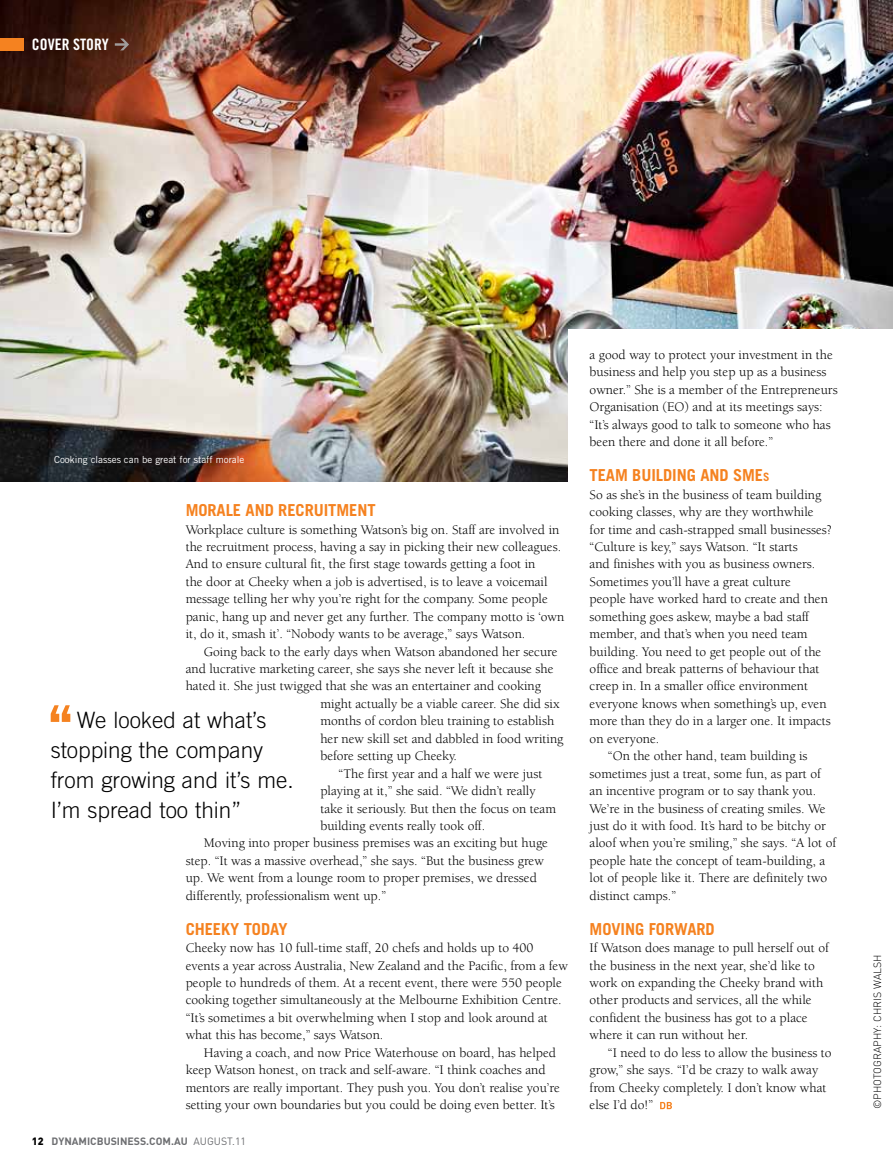
<style>
.page{position:relative;width:893px;height:1170px;background:#fff}
.page>*{position:absolute;margin:0;border:0;box-sizing:border-box;transform-origin:0 0}
.t1{font:300 22.5px/30px "Trade Gothic";color:#000}
.t2{font:700 16.5px "Trade Gothic";letter-spacing:-.005em;color:#f58220}
.t3{font:15.75px "Trade Gothic Bold Cond Twenty";color:#fff}
.t4{font:13.5px/17.4px "Berkeley";color:#000}
.t5{font:700 10.5px "DIN";color:#6d6e71}
.t6{font:300 10.5px "DIN";color:#000}
.t7{font:9.75px "Trade Gothic";color:#fff}
.s1{font-weight:900;color:#000}
.s2{font-weight:400}
.s3{font-size:11.55px}
</style>
<div class="page">
<img style="left:0;top:0;width:893px;height:481px">
<div style="left:568px;top:329px;width:325px;height:169px;background:#fff"></div>
<div style="left:0;top:38px;width:23px;height:13px;background:#f58220"></div>
<svg style="left:115px;top:39px;width:14px;height:11px"></svg>
<svg style="left:51px;top:705px;width:19px;height:16px"></svg>
<svg style="left:660px;top:1101px;width:12px;height:7px"></svg>
<p class="t3" style="left:32px;top:35px;width:78px">COVER STORY</p>
<p class="t7" style="left:54px;top:453px;width:192px">Cooking classes can be great for staff morale</p>
<p class="t2" style="left:186px;top:500px;width:191px">MORALE AND RECRUITMENT</p>
<p class="t4" style="left:186px;top:521px;width:380px">Workplace culture is something Watson’s big on. Staff are involved in the recruitment process, having a say in picking their new colleagues.<br>And to ensure cultural fit, the first stage towards getting a foot in<br>the door at Cheeky when a job is advertised, is to leave a voicemail message telling her why you’re right for the company. Some people panic, hang up and never get any further. The company motto is ‘own it, do it, smash it’. “Nobody wants to be average,” says Watson.</p>
<p class="t4" style="left:204px;top:643px;width:355px">Going back to the early days when Watson abandoned her secure</p>
<p class="t4" style="left:186px;top:660px;width:369px">and lucrative marketing career, she says she never left it because she</p>
<p class="t4" style="left:186px;top:677px;width:357px">hated it. She just twigged that she was an entertainer and cooking</p>
<p class="t4" style="left:320px;top:695px;width:241px">might actually be a viable career. She did six</p>
<p class="t4" style="left:320px;top:712px;width:235px">months of cordon bleu training to establish</p>
<p class="t4" style="left:320px;top:730px;width:245px">her new skill set and dabbled in food writing</p>
<p class="t4" style="left:320px;top:747px;width:138px">before setting up Cheeky.</p>
<p class="t4" style="left:339px;top:765px;width:205px">“The first year and a half we were just</p>
<p class="t4" style="left:320px;top:782px;width:217px">playing at it,” she said. “We didn’t really</p>
<p class="t4" style="left:320px;top:799px;width:237px">take it seriously. But then the focus on team</p>
<p class="t4" style="left:320px;top:817px;width:166px">building events really took off.</p>
<p class="t4" style="left:204px;top:834px;width:346px">Moving into proper business premises was an exciting but huge</p>
<p class="t4" style="left:186px;top:852px;width:360px">step. “It was a massive overhead,” she says. “But the business grew</p>
<p class="t4" style="left:186px;top:869px;width:353px">up. We went from a lounge room to proper premises, we dressed</p>
<p class="t4" style="left:186px;top:887px;width:202px">differently, professionalism went up.”</p>
<p class="t2" style="left:186px;top:918px;width:103px">CHEEKY TODAY</p>
<p class="t4" style="left:186px;top:939px;width:384px">Cheeky now has 10 full-time staff, 20 chefs and holds up to 400 events a year across Australia, New Zealand and the Pacific, from a few people to hundreds of them. At a recent event, there were 550 people cooking together simultaneously at the Melbourne Exhibition Centre. “It’s sometimes a bit overwhelming when I stop and look around at what this has become,” says Watson.</p>
<p class="t4" style="left:186px;top:1044px;width:376px;text-indent:18px">Having a coach, and now Price Waterhouse on board, has helped keep Watson honest, on track and self-aware. “I think coaches and mentors are really important. They push you. You don’t realise you’re setting your own boundaries but you could be doing even better. It’s</p>
<h1 class="t1" style="left:51px;top:704px;width:244px;text-indent:26px">We looked at what’s stopping the company from growing and it’s me.<br>I’m spread too thin”</h1>
<p class="t5" style="left:32px;top:1134px;width:216px"><span class="s1">12</span> DYNAMICBUSINESS.COM.AU <span class="s2">AUGUST.11</span></p>
<p class="t4" style="left:590px;top:346px;width:250px">a good way to protect your investment in the business and help you step up as a business owner.” She is a member of the Entrepreneurs Organisation (EO) and at its meetings says: “It’s always good to talk to someone who has been there and done it all before.”</p>
<p class="t2" style="left:590px;top:465px;width:181px">TEAM BUILDING AND SME<span class="s3">s</span></p>
<p class="t4" style="left:590px;top:486px;width:233px">So as she’s in the business of team building</p>
<p class="t4" style="left:590px;top:503px;width:226px">cooking classes, why are they worthwhile</p>
<p class="t4" style="left:590px;top:521px;width:244px">for time and cash-strapped small businesses?</p>
<p class="t4" style="left:590px;top:538px;width:210px">“Culture is key,” says Watson. “It starts</p>
<p class="t4" style="left:590px;top:555px;width:227px">and finishes with you as business owners.</p>
<p class="t4" style="left:590px;top:573px;width:203px">Sometimes you’ll have a great culture</p>
<p class="t4" style="left:590px;top:590px;width:240px">people have worked hard to create and then</p>
<p class="t4" style="left:590px;top:608px;width:221px">something goes askew, maybe a bad staff</p>
<p class="t4" style="left:590px;top:625px;width:219px">member, and that’s when you need team</p>
<p class="t4" style="left:590px;top:643px;width:233px">building. You need to get people out of the</p>
<p class="t4" style="left:590px;top:660px;width:231px">office and break patterns of behaviour that</p>
<p class="t4" style="left:590px;top:677px;width:220px">creep in. In a smaller office environment</p>
<p class="t4" style="left:590px;top:695px;width:238px">everyone knows when something’s up, even</p>
<p class="t4" style="left:590px;top:712px;width:243px">more than they do in a larger one. It impacts</p>
<p class="t4" style="left:590px;top:730px;width:71px">on everyone.</p>
<p class="t4" style="left:608px;top:747px;width:201px">“On the other hand, team building is</p>
<p class="t4" style="left:590px;top:765px;width:233px">sometimes just a treat, some fun, as part of</p>
<p class="t4" style="left:590px;top:782px;width:228px">an incentive program or to say thank you.</p>
<p class="t4" style="left:590px;top:799px;width:237px">We’re in the business of creating smiles. We</p>
<p class="t4" style="left:590px;top:817px;width:238px">just do it with food. It’s hard to be bitchy or</p>
<p class="t4" style="left:590px;top:834px;width:248px">aloof when you’re smiling,” she says. “A lot of</p>
<p class="t4" style="left:590px;top:852px;width:237px">people hate the concept of team-building, a</p>
<p class="t4" style="left:590px;top:869px;width:239px">lot of people like it. There are definitely two</p>
<p class="t4" style="left:590px;top:887px;width:88px">distinct camps.”</p>
<p class="t2" style="left:590px;top:918px;width:127px">MOVING FORWARD</p>
<p class="t4" style="left:590px;top:939px;width:241px">If Watson does manage to pull herself out of the business in the next year, she’d like to work on expanding the Cheeky brand with other products and services, all the while confident the business has got to a place where it can run without her.</p>
<p class="t4" style="left:590px;top:1044px;width:243px;text-indent:18px">“I need to do less to allow the business to grow,” she says. “I’d be crazy to walk away from Cheeky completely. I don’t know what else I’d do!”</p>
<p class="t6" style="left:871px;top:1108px;width:156px;rotate:-90deg">©photography: chris walsh</p>
</div>
